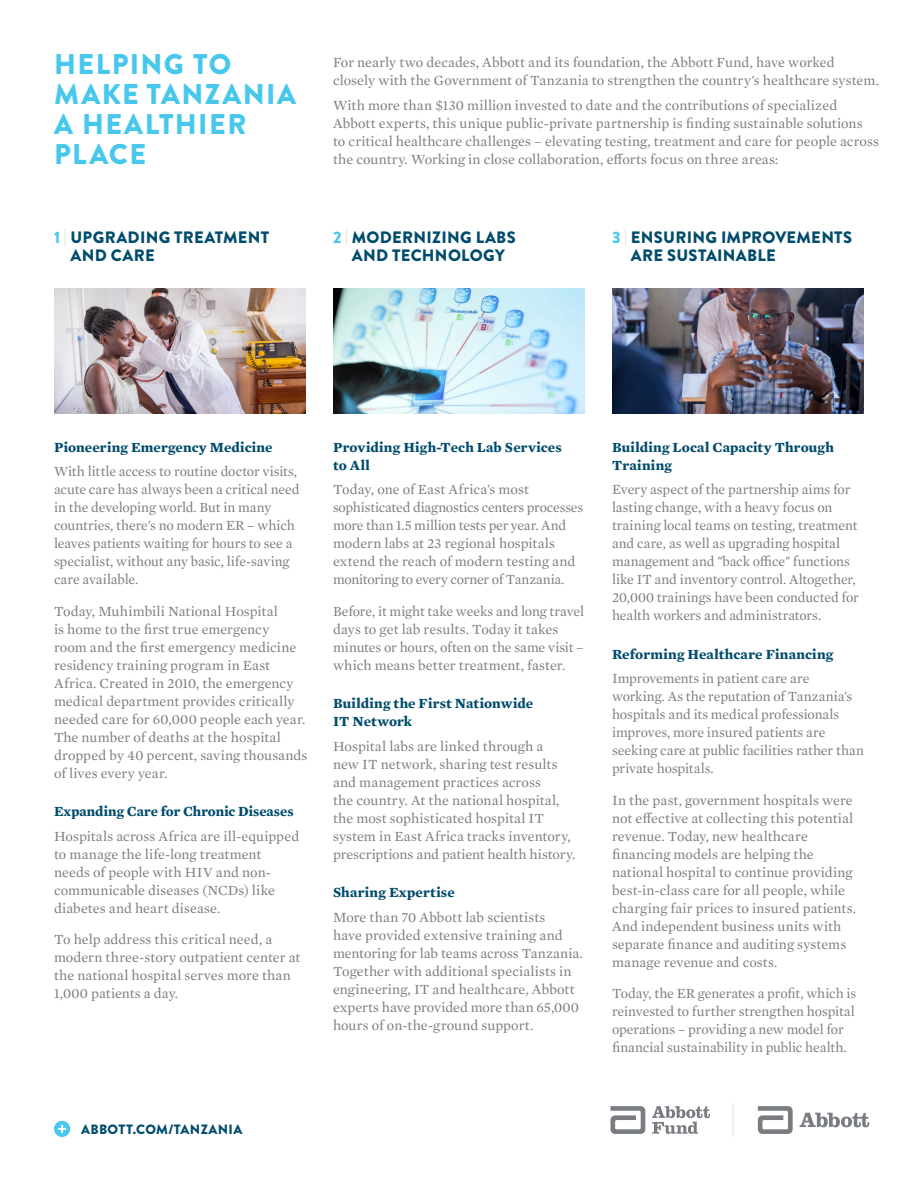
<style>
.page{position:relative;width:918px;height:1188px;background:#fff}
.page>*{position:absolute;margin:0;border:0;box-sizing:border-box;transform-origin:0 0}
.t1{font:900 28.5px/30px "Brandon Grotesque";letter-spacing:.05em;color:#48c7ed}
.t2{font:900 16.5px/18px "Brandon Grotesque";letter-spacing:.015em;color:#004c6c}
.t3{font:14.25px/18px "Mercury Text G1";color:#797d82}
.t4{font:700 14.25px/18px "Mercury Text G1";letter-spacing:.01em;color:#004c6c}
.t5{font:900 13.5px "Brandon Grotesque";letter-spacing:.025em;color:#004c6c}
.s1{color:#48c7ed}
.s2{color:#dfe1df}
</style>
<div class="page">
<img style="left:54px;top:288px;width:252px;height:126px">
<img style="left:333px;top:288px;width:252px;height:126px">
<img style="left:612px;top:288px;width:252px;height:126px">
<svg style="left:758px;top:1106px;width:35px;height:28px"></svg>
<svg style="left:800px;top:1113px;width:69px;height:14px"></svg>
<svg style="left:652px;top:1106px;width:58px;height:28px"></svg>
<svg style="left:610px;top:1106px;width:35px;height:28px"></svg>
<hr style="left:733px;top:1103px;width:1px;height:34px;background:#dfe1df">
<svg style="left:54px;top:1121px;width:16px;height:16px"></svg>
<h1 class="t1" style="left:54px;top:50px;width:243px">HELPING TO<br>MAKE TANZANIA<br>A HEALTHIER<br>PLACE</h1>
<p class="t3" style="left:333px;top:53px;width:548px">For nearly two decades, Abbott and its foundation, the Abbott Fund, have worked closely with the Government of Tanzania to strengthen the country's healthcare system.</p>
<p class="t3" style="left:333px;top:95px;width:548px">With more than $130 million invested to date and the contributions of specialized Abbott experts, this unique public-private partnership is finding sustainable solutions<br>to critical healthcare challenges – elevating testing, treatment and care for people across the country. Working in close collaboration, efforts focus on three areas:</p>
<p class="t2" style="left:71px;top:229px;width:200px;text-indent:-17px"><span class="s1">1</span> <span class="s2">|</span> UPGRADING TREATMENT<br>AND CARE</p>
<p class="t2" style="left:333px;top:229px;width:184px;text-align:center"><span class="s1">2</span> <span class="s2">|</span> MODERNIZING LABS<br>AND TECHNOLOGY</p>
<p class="t2" style="left:631px;top:229px;width:223px;text-indent:-19px"><span class="s1">3</span> <span class="s2">|</span> ENSURING IMPROVEMENTS<br>ARE SUSTAINABLE</p>
<p class="t4" style="left:54px;top:437px;width:220px">Pioneering Emergency Medicine</p>
<p class="t3" style="left:54px;top:462px;width:247px">With little access to routine doctor visits, acute care has always been a critical need in the developing world. But in many countries, there's no modern ER – which leaves patients waiting for hours to see a specialist, without any basic, life-saving care available.</p>
<p class="t3" style="left:54px;top:601px;width:255px">Today, Muhimbili National Hospital<br>is home to the first true emergency<br>room and the first emergency medicine residency training program in East Africa. Created in 2010, the emergency medical department provides critically needed care for 60,000 people each year.<br>The number of deaths at the hospital dropped by 40 percent, saving thousands of lives every year.</p>
<p class="t4" style="left:54px;top:802px;width:241px">Expanding Care for Chronic Diseases</p>
<p class="t3" style="left:54px;top:826px;width:247px">Hospitals across Africa are ill-equipped to manage the life-long treatment needs of people with HIV and non&shy;communicable diseases (NCDs) like diabetes and heart disease.</p>
<p class="t3" style="left:54px;top:930px;width:248px">To help address this critical need, a modern three-story outpatient center at the national hospital serves more than 1,000 patients a day.</p>
<p class="t4" style="left:333px;top:437px;width:230px">Providing High-Tech Lab Services to All</p>
<p class="t3" style="left:333px;top:480px;width:252px">Today, one of East Africa's most sophisticated diagnostics centers processes more than 1.5 million tests per year. And modern labs at 23 regional hospitals extend the reach of modern testing and monitoring to every corner of Tanzania.</p>
<p class="t3" style="left:333px;top:601px;width:253px">Before, it might take weeks and long travel days to get lab results. Today it takes minutes or hours, often on the same visit – which means better treatment, faster.</p>
<p class="t4" style="left:333px;top:694px;width:202px">Building the First Nationwide<br>IT Network</p>
<p class="t3" style="left:333px;top:736px;width:244px">Hospital labs are linked through a<br>new IT network, sharing test results and management practices across<br>the country. At the national hospital, the most sophisticated hospital IT system in East Africa tracks inventory, prescriptions and patient health history.</p>
<p class="t4" style="left:333px;top:883px;width:123px">Sharing Expertise</p>
<p class="t3" style="left:333px;top:907px;width:251px">More than 70 Abbott lab scientists<br>have provided extensive training and mentoring for lab teams across Tanzania.<br>Together with additional specialists in engineering, IT and healthcare, Abbott experts have provided more than 65,000 hours of on-the-ground support.</p>
<p class="t5" style="left:81px;top:1119px;width:163px">ABBOTT.COM/TANZANIA</p>
<p class="t4" style="left:612px;top:437px;width:224px">Building Local Capacity Through<br>Training</p>
<p class="t3" style="left:612px;top:480px;width:248px">Every aspect of the partnership aims for lasting change, with a heavy focus on training local teams on testing, treatment and care, as well as upgrading hospital management and "back office" functions like IT and inventory control. Altogether, 20,000 trainings have been conducted for health workers and administrators.</p>
<p class="t4" style="left:612px;top:644px;width:223px">Reforming Healthcare Financing</p>
<p class="t3" style="left:612px;top:669px;width:253px">Improvements in patient care are working. As the reputation of Tanzania's hospitals and its medical professionals improves, more insured patients are seeking care at public facilities rather than private hospitals.</p>
<p class="t3" style="left:612px;top:790px;width:245px">In the past, government hospitals were not effective at collecting this potential revenue. Today, new healthcare financing models are helping the national hospital to continue providing best-in-class care for all people, while charging fair prices to insured patients.<br>And independent business units with separate finance and auditing systems manage revenue and costs.</p>
<p class="t3" style="left:612px;top:984px;width:246px">Today, the ER generates a profit, which is reinvested to further strengthen hospital operations – providing a new model for financial sustainability in public health.</p>
</div>
